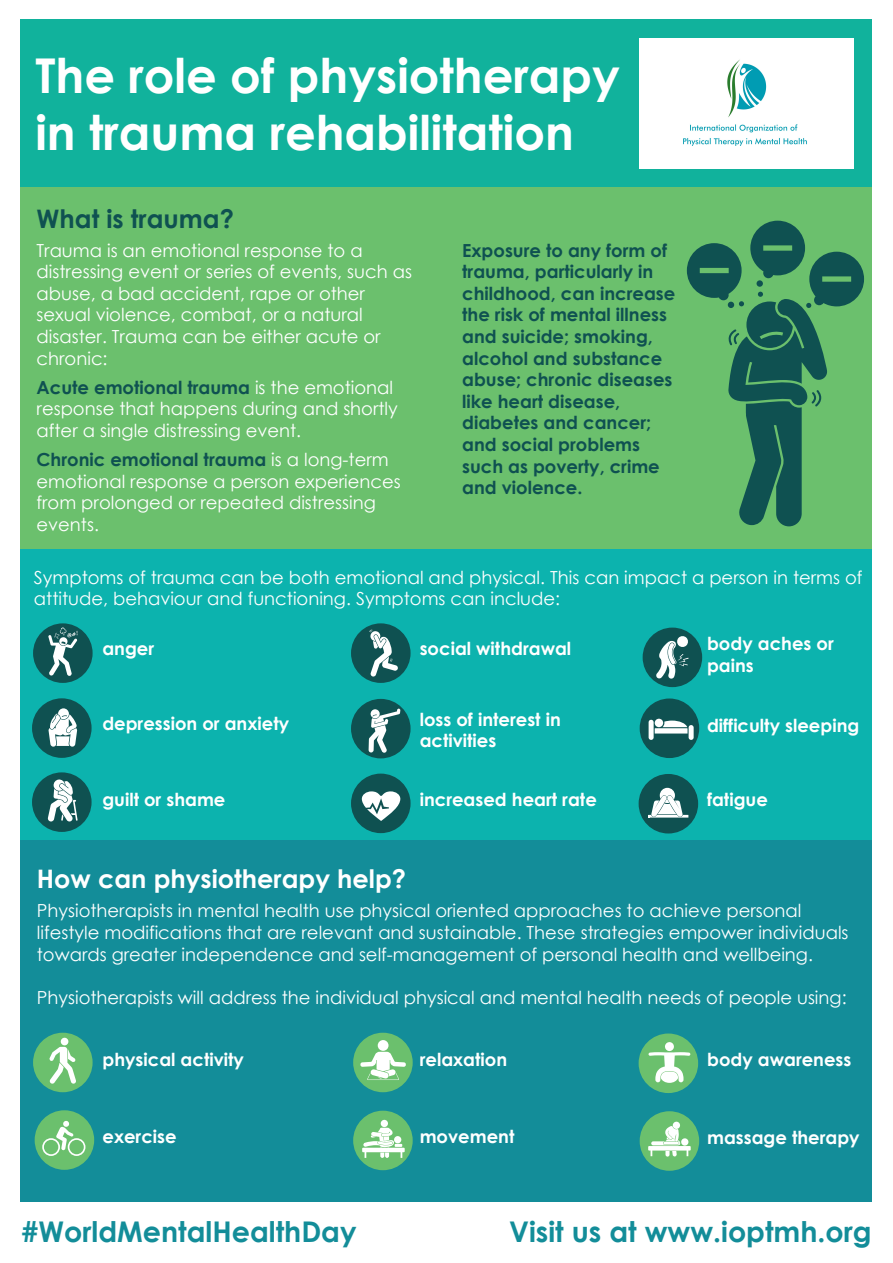
<style>
.page{position:relative;width:893px;height:1263px;background:#fff}
.page>*{position:absolute;margin:0;border:0;box-sizing:border-box;transform-origin:0 0}
.t1{font:700 48px/57.6px "Century Gothic";color:#fff}
.t2{font:700 28.5px "Century Gothic";color:#138d99}
.t3{font:700 25.5px "Century Gothic";color:#fff}
.t4{font:700 25.5px "Century Gothic";color:#0f5151}
.t5{font:18px/21.6px "Century Gothic";color:#fff}
.t6{font:700 18px/21.6px "Century Gothic";color:#0f5151}
.t7{font:700 18px/21.6px "Century Gothic";color:#fff}
.s1{font-weight:700;color:#0f5151}
</style>
<div class="page">
<div style="left:21px;top:547px;width:851px;height:299px;background:#0cb3ae"></div>
<div style="left:640px;top:698px;width:59px;height:60px;background:#0f5151;border-radius:50%"></div>
<div style="left:351px;top:699px;width:60px;height:59px;background:#0f5151;border-radius:50%"></div>
<div style="left:351px;top:623px;width:60px;height:60px;background:#0f5151;border-radius:50%"></div>
<div style="left:32px;top:698px;width:60px;height:60px;background:#0f5151;border-radius:50%"></div>
<div style="left:32px;top:772px;width:60px;height:60px;background:#0f5151;border-radius:50%"></div>
<div style="left:643px;top:628px;width:59px;height:59px;background:#0f5151;border-radius:50%"></div>
<div style="left:639px;top:774px;width:59px;height:59px;background:#0f5151;border-radius:50%"></div>
<div style="left:21px;top:840px;width:851px;height:361px;background:#138d99"></div>
<div style="left:21px;top:19px;width:851px;height:236px;background:#11b29c"></div>
<div style="left:21px;top:188px;width:851px;height:361px;background:#6bc06d"></div>
<img style="left:639px;top:39px;width:214px;height:129px">
<div style="left:33px;top:623px;width:60px;height:60px;background:#0f5151;border-radius:50%"></div>
<div style="left:351px;top:774px;width:60px;height:59px;background:#0f5151;border-radius:50%"></div>
<div style="left:33px;top:1033px;width:60px;height:59px;background:#6bc06d;border-radius:50%"></div>
<div style="left:353px;top:1033px;width:60px;height:59px;background:#6bc06d;border-radius:50%"></div>
<div style="left:353px;top:1111px;width:60px;height:59px;background:#6bc06d;border-radius:50%"></div>
<div style="left:639px;top:1033px;width:59px;height:60px;background:#6bc06d;border-radius:50%"></div>
<div style="left:35px;top:1110px;width:59px;height:60px;background:#6bc06d;border-radius:50%"></div>
<svg style="left:49px;top:1047px;width:27px;height:37px"></svg>
<div style="left:61px;top:1038px;width:7px;height:7px;background:#fff;border-radius:50%"></div>
<svg style="left:42px;top:1120px;width:43px;height:36px"></svg>
<svg style="left:648px;top:1042px;width:42px;height:41px"></svg>
<div style="left:381px;top:1120px;width:7px;height:7px;background:#fff;border-radius:50%"></div>
<svg style="left:362px;top:1128px;width:43px;height:30px"></svg>
<div style="left:378px;top:1040px;width:10px;height:11px;background:#fff;border-radius:50%"></div>
<svg style="left:360px;top:1052px;width:46px;height:28px"></svg>
<svg style="left:648px;top:788px;width:40px;height:29px"></svg>
<div style="left:640px;top:1111px;width:59px;height:60px;background:#6bc06d;border-radius:50%"></div>
<div style="left:673px;top:1121px;width:7px;height:8px;background:#fff;border-radius:50%"></div>
<svg style="left:648px;top:1126px;width:43px;height:30px"></svg>
<div style="left:649px;top:720px;width:5px;height:20px;background:#fff;border-radius:3px"></div>
<div style="left:689px;top:725px;width:5px;height:15px;background:#fff;border-radius:3px"></div>
<svg style="left:655px;top:720px;width:32px;height:13px"></svg>
<svg style="left:48px;top:779px;width:30px;height:42px"></svg>
<svg style="left:369px;top:708px;width:31px;height:45px"></svg>
<svg style="left:48px;top:627px;width:30px;height:49px"></svg>
<svg style="left:48px;top:708px;width:29px;height:39px"></svg>
<svg style="left:362px;top:791px;width:38px;height:30px"></svg>
<svg style="left:656px;top:636px;width:33px;height:43px"></svg>
<svg style="left:369px;top:630px;width:29px;height:46px"></svg>
<svg style="left:687px;top:221px;width:177px;height:305px"></svg>
<h1 class="t1" style="left:35px;top:44px;width:586px">The role of physiotherapy in trauma rehabilitation</h1>
<h3 class="t4" style="left:37px;top:199px;width:199px">What is trauma?</h3>
<p class="t5" style="left:37px;top:239px;width:377px">Trauma is an emotional response to a distressing event or series of events, such as abuse, a bad accident, rape or other sexual violence, combat, or a natural disaster. Trauma can be either acute or chronic:</p>
<p class="t5" style="left:37px;top:376px;width:363px"><span class="s1">Acute emotional trauma</span> is the emotional response that happens during and shortly after a single distressing event.</p>
<p class="t5" style="left:37px;top:448px;width:366px"><span class="s1">Chronic emotional trauma</span> is a long-term emotional response a person experiences from prolonged or repeated distressing events.</p>
<p class="t5" style="left:34px;top:566px;width:830px">Symptoms of trauma can be both emotional and physical. This can impact a person in terms of attitude, behaviour and functioning. Symptoms can include:</p>
<p class="t7" style="left:707px;top:632px;width:128px">body aches or pains</p>
<p class="t6" style="left:462px;top:238px;width:215px">Exposure to any form of trauma, particularly in childhood, can increase the risk of mental illness and suicide; smoking, alcohol and substance abuse; chronic diseases like heart disease, diabetes and cancer; and social problems such as poverty, crime and violence.</p>
<p class="t7" style="left:420px;top:636px;width:153px">social withdrawal</p>
<p class="t7" style="left:102px;top:636px;width:53px">anger</p>
<p class="t7" style="left:102px;top:712px;width:188px">depression or anxiety</p>
<p class="t7" style="left:102px;top:788px;width:125px">guilt or shame</p>
<p class="t7" style="left:420px;top:708px;width:143px">loss of interest in activities</p>
<p class="t7" style="left:420px;top:788px;width:179px">increased heart rate</p>
<p class="t7" style="left:707px;top:714px;width:154px">difficulty sleeping</p>
<p class="t7" style="left:707px;top:788px;width:62px">fatigue</p>
<h3 class="t3" style="left:37px;top:860px;width:371px">How can physiotherapy help?</h3>
<p class="t5" style="left:37px;top:900px;width:813px">Physiotherapists in mental health use physical oriented approaches to achieve personal lifestyle modifications that are relevant and sustainable. These strategies empower individuals towards greater independence and self-management of personal health and wellbeing.</p>
<p class="t5" style="left:37px;top:986px;width:811px">Physiotherapists will address the individual physical and mental health needs of people using:</p>
<p class="t7" style="left:103px;top:1048px;width:143px">physical activity</p>
<p class="t7" style="left:707px;top:1048px;width:146px">body awareness</p>
<p class="t7" style="left:420px;top:1048px;width:89px">relaxation</p>
<p class="t7" style="left:103px;top:1125px;width:76px">exercise</p>
<h2 class="t2" style="left:21px;top:1210px;width:337px">#WorldMentalHealthDay</h2>
<p class="t7" style="left:420px;top:1125px;width:96px">movement</p>
<p class="t7" style="left:707px;top:1126px;width:154px">massage therapy</p>
<h2 class="t2" style="left:509px;top:1210px;width:364px">Visit us at www.ioptmh.org</h2>
</div>
